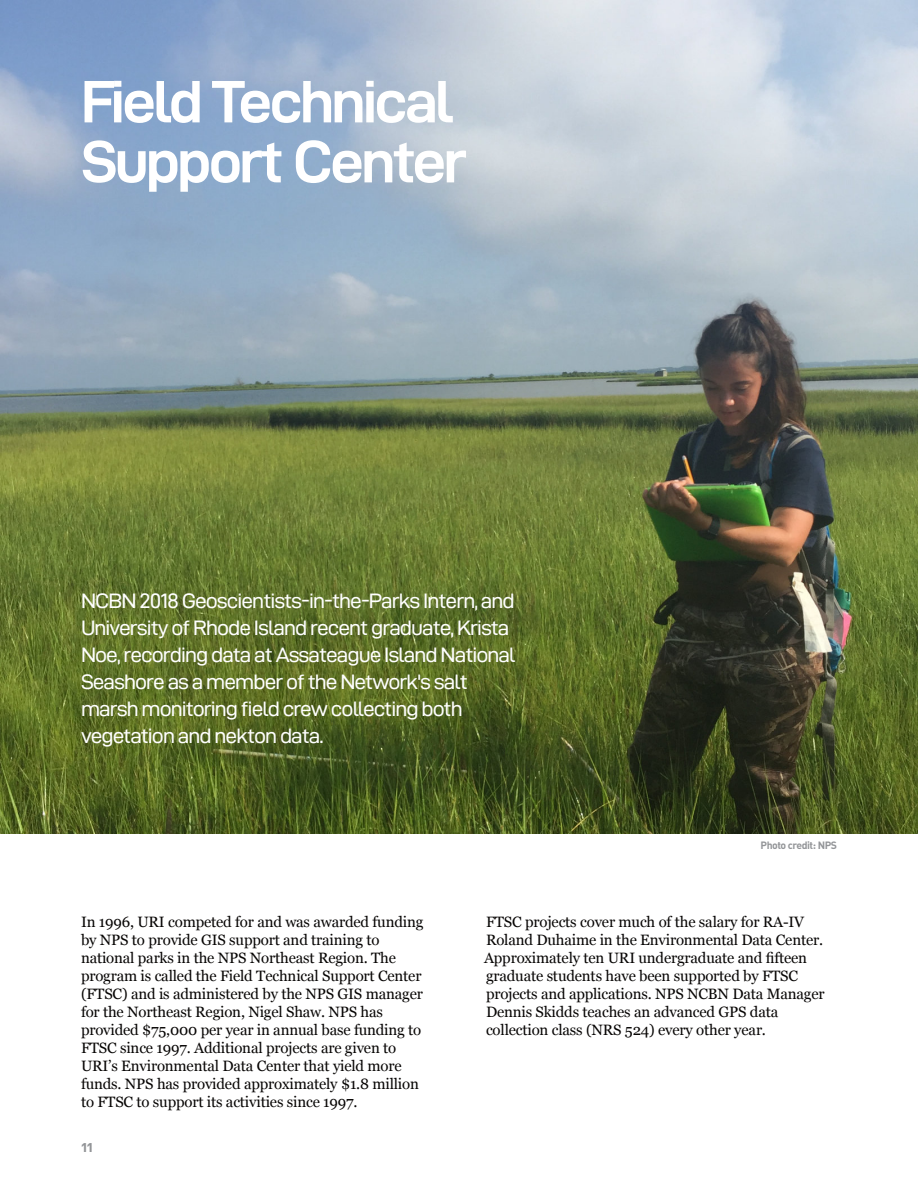
<style>
.page{position:relative;width:918px;height:1188px;background:#fff}
.page>*{position:absolute;margin:0;border:0;box-sizing:border-box;transform-origin:0 0}
.t1{font:60px/60px "D DIN Exp Bold";letter-spacing:-.05em;color:#fff}
.t2{font:21px/27px "D DIN Exp";letter-spacing:-.045em;color:#fff}
.t3{font:15px/18px "Georgia";letter-spacing:-.01em;color:#070504}
.t4{font:15px "DIN Bold Alternate";color:#939598}
.t5{font:10.5px "DIN Bold Alternate";letter-spacing:-.045em;color:#939598}
</style>
<div class="page">
<img style="left:0;top:0;width:918px;height:833px">
<h1 class="t1" style="left:81px;top:73px;width:388px">Field Technical<br>Support Center</h1>
<p class="t2" style="left:81px;top:588px;width:436px">NCBN 2018 Geoscientists-in-the-Parks Intern, and University of Rhode Island recent graduate, Krista Noe, recording data at Assateague Island National Seashore as a member of the Network's salt marsh monitoring field crew collecting both vegetation and nekton data.</p>
<p class="t5" style="left:761px;top:842px;width:78px">Photo credit: NPS</p>
<p class="t3" style="left:81px;top:914px;width:344px">In 1996, URI competed for and was awarded funding by NPS to provide GIS support and training to national parks in the NPS Northeast Region. The program is called the Field Technical Support Center (FTSC) and is administered by the NPS GIS manager for the Northeast Region, Nigel Shaw. NPS has provided $75,000 per year in annual base funding to FTSC since 1997. Additional projects are given to URI’s Environmental Data Center that yield more funds. NPS has provided approximately $1.8 million to FTSC to support its activities since 1997.</p>
<p class="t3" style="left:484px;top:914px;width:342px">FTSC projects cover much of the salary for RA-IV Roland Duhaime in the Environmental Data Center.<br>Approximately ten URI undergraduate and fifteen graduate students have been supported by FTSC projects and applications. NPS NCBN Data Manager Dennis Skidds teaches an advanced GPS data collection class (NRS 524) every other year.</p>
<p class="t4" style="left:81px;top:1141px;width:14px">11</p>
</div>
